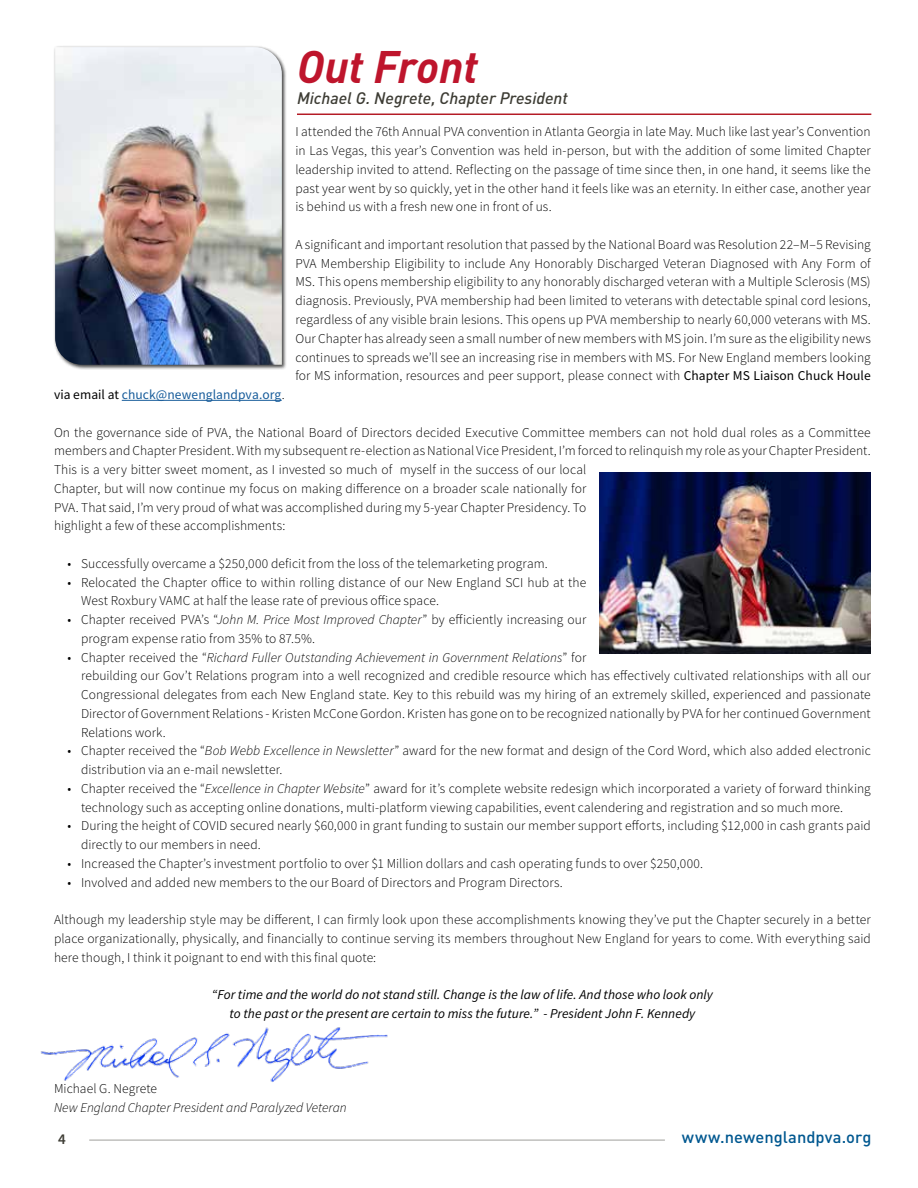
<style>
.page{position:relative;width:918px;height:1188px;background:#fff}
.page>*{position:absolute;margin:0;border:0;box-sizing:border-box;transform-origin:0 0}
.t1{font:italic 700 45px "DINOT";letter-spacing:-.01em;color:#be152c}
.t2{font:italic 500 16.5px "DINOT";color:#3d3c34}
.t3{font:500 16.5px "DINOT";letter-spacing:.005em;color:#005890}
.t4{font:600 15px "Source Sans Pro";color:#3d3c34}
.t5{font:300 13.5px/18.8px "Source Sans Pro";letter-spacing:.005em;color:#000}
.t6{font:italic 13.5px/18.8px "Source Sans Pro";letter-spacing:.005em;color:#000;text-align:center}
.t7{font:italic 300 13.5px "Source Sans Pro";color:#000}
.t8{font:13.5px "Source Sans Pro";letter-spacing:.005em;color:#165b9a}
.s1{font-weight:400}
.s2{color:#000}
.s3{font-weight:300;color:#000}
.s4{font-style:italic}
</style>
<div class="page">
<hr style="left:89px;top:1140px;width:576px;height:1px;background:#3d3c34">
<img style="left:40px;top:1027px;width:348px;height:55px">
<div style="left:53px;top:45px;width:234px;height:325px;background:#000;opacity:.75"></div>
<img style="left:55px;top:47px;width:227px;height:318px">
<img style="left:600px;top:472px;width:271px;height:181px">
<hr style="left:122px;top:400px;width:160px;height:1px;background:#165b9a">
<hr style="left:297px;top:114px;width:574px;height:1px;background:#b41b26">
<h1 class="t1" style="left:297px;top:37px;width:183px">Out Front</h1>
<p class="t2" style="left:297px;top:87px;width:272px">Michael G. Negrete, Chapter President</p>
<p class="t5" style="left:295px;top:123px;width:577px;text-align:justify">I attended the 76th Annual PVA convention in Atlanta Georgia in late May. Much like last year’s Convention in Las Vegas, this year’s Convention was held in-person, but with the addition of some limited Chapter leadership invited to attend. Reflecting on the passage of time since then, in one hand, it seems like the past year went by so quickly, yet in the other hand it feels like was an eternity. In either case, another year is behind us with a fresh new one in front of us.</p>
<p class="t5" style="left:295px;top:235px;width:577px;text-align:justify">A significant and important resolution that passed by the National Board was Resolution 22–M–5 Revising PVA Membership Eligibility to include Any Honorably Discharged Veteran Diagnosed with Any Form of MS. This opens membership eligibility to any honorably discharged veteran with a Multiple Sclerosis (MS) diagnosis. Previously, PVA membership had been limited to veterans with detectable spinal cord lesions, regardless of any visible brain lesions. This opens up PVA membership to nearly 60,000 veterans with MS.<br>Our Chapter has already seen a small number of new members with MS join. I’m sure as the eligibility news continues to spreads we’ll see an increasing rise in members with MS. For New England members looking for MS information, resources and peer support, please connect with <span class="s1">Chapter MS Liaison Chuck Houle</span></p>
<p class="t8" style="left:54px;top:386px;width:232px"><span class="s2">via email at</span> chuck@newenglandpva.org<span class="s3">.</span></p>
<p class="t5" style="left:54px;top:423px;width:818px">On the governance side of PVA, the National Board of Directors decided Executive Committee members can not hold dual roles as a Committee members and Chapter President. With my subsequent re-election as National Vice President, I’m forced to relinquish my role as your Chapter President.<br>This is a very bitter sweet moment, as I invested so much of myself in the success of our local<br>Chapter, but will now continue my focus on making difference on a broader scale nationally for<br>PVA. That said, I’m very proud of what was accomplished during my 5-year Chapter Presidency. To<br>highlight a few of these accomplishments:</p>
<p class="t5" style="left:68px;top:554px;width:482px">• Successfully overcame a $250,000 deficit from the loss of the telemarketing program.</p>
<p class="t5" style="left:81px;top:573px;width:507px;text-indent:-14px">• Relocated the Chapter office to within rolling distance of our New England SCI hub at the<br>West Roxbury VAMC at half the lease rate of previous office space.</p>
<p class="t5" style="left:81px;top:610px;width:507px;text-indent:-14px">• Chapter received PVA’s “<span class="s4">John M. Price Most Improved Chapter</span>” by efficiently increasing our program expense ratio from 35% to 87.5%.</p>
<p class="t5" style="left:81px;top:648px;width:791px;text-indent:-14px">• Chapter received the “<span class="s4">Richard Fuller Outstanding Achievement in Government Relations</span>” for<br>rebuilding our Gov’t Relations program into a well recognized and credible resource which has effectively cultivated relationships with all our Congressional delegates from each New England state. Key to this rebuild was my hiring of an extremely skilled, experienced and passionate Director of Government Relations - Kristen McCone Gordon. Kristen has gone on to be recognized nationally by PVA for her continued Government Relations work.</p>
<p class="t5" style="left:81px;top:741px;width:791px;text-indent:-14px">• Chapter received the “<span class="s4">Bob Webb Excellence in Newsletter</span>” award for the new format and design of the Cord Word, which also added electronic distribution via an e-mail newsletter.</p>
<p class="t5" style="left:81px;top:779px;width:791px;text-indent:-13px">• Chapter received the “<span class="s4">Excellence in Chapter Website</span>” award for it’s complete website redesign which incorporated a variety of forward thinking technology such as accepting online donations, multi-platform viewing capabilities, event calendering and registration and so much more.</p>
<p class="t5" style="left:81px;top:816px;width:791px;text-indent:-14px">• During the height of COVID secured nearly $60,000 in grant funding to sustain our member support efforts, including $12,000 in cash grants paid directly to our members in need.</p>
<p class="t5" style="left:68px;top:854px;width:637px">• Increased the Chapter’s investment portfolio to over $1 Million dollars and cash operating funds to over $250,000.</p>
<p class="t5" style="left:68px;top:873px;width:497px">• Involved and added new members to the our Board of Directors and Program Directors.</p>
<p class="t5" style="left:54px;top:910px;width:818px;text-align:justify">Although my leadership style may be different, I can firmly look upon these accomplishments knowing they’ve put the Chapter securely in a better place organizationally, physically, and financially to continue serving its members throughout New England for years to come. With everything said here though, I think it poignant to end with this final quote:</p>
<p class="t6" style="left:212px;top:985px;width:503px">“For time and the world do not stand still. Change is the law of life. And those who look only to the past or the present are certain to miss the future.” - President John F. Kennedy</p>
<p class="t5" style="left:54px;top:1079px;width:105px">Michael G. Negrete</p>
<p class="t7" style="left:54px;top:1099px;width:294px">New England Chapter President and Paralyzed Veteran</p>
<p class="t4" style="left:58px;top:1130px;width:9px">4</p>
<p class="t3" style="left:682px;top:1126px;width:191px">www.newenglandpva.org</p>
</div>
